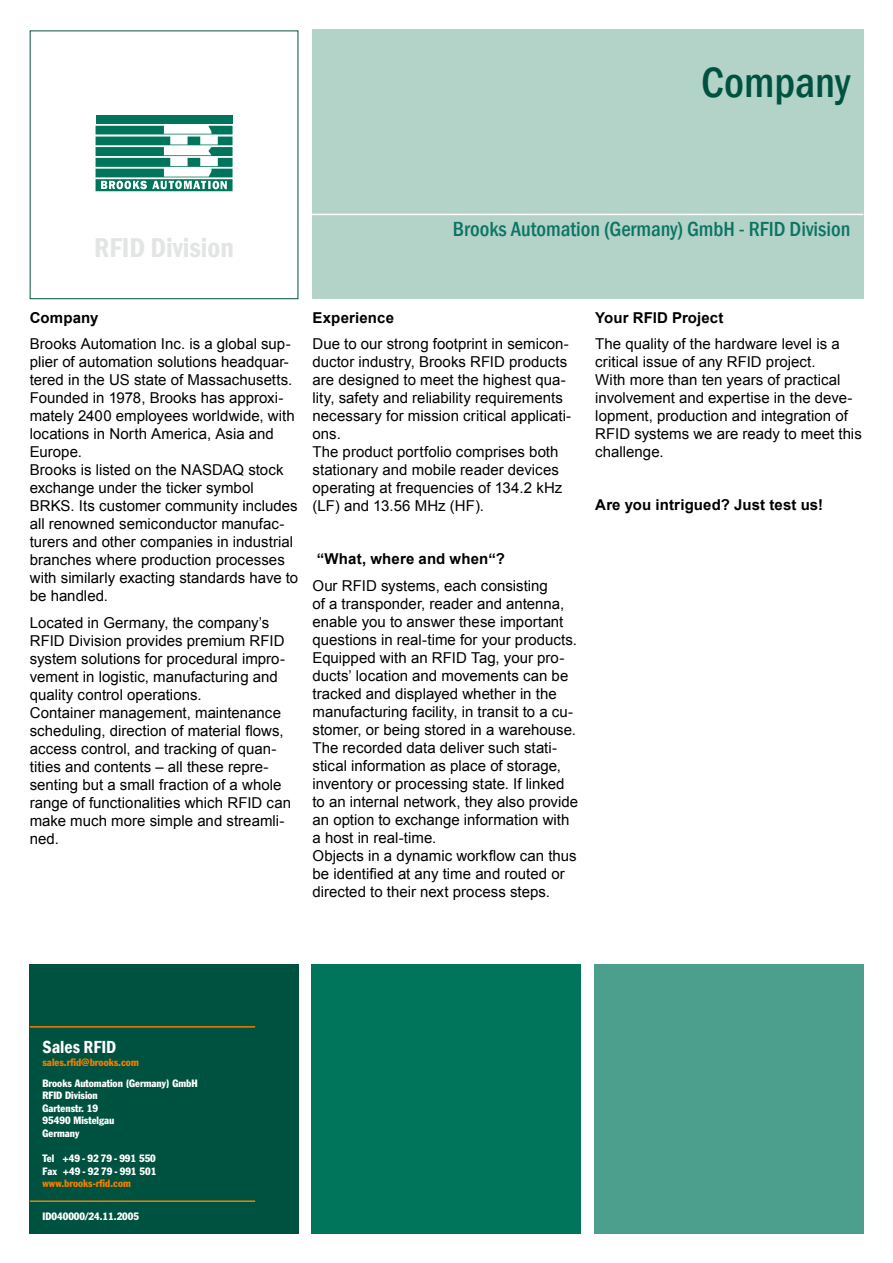
<style>
.page{position:relative;width:893px;height:1263px;background:#fff}
.page>*{position:absolute;margin:0;border:0;box-sizing:border-box;transform-origin:0 0}
.t1{font:500 condensed 43.5px "Franklin Gothic";color:#005240}
.t2{font:600 condensed 28.05px "Franklin Gothic";color:#e3e4e4}
.t3{font:500 condensed 21px "Franklin Gothic";color:#0c7464}
.t4{font:600 condensed 18px "Franklin Gothic";color:#fff}
.t5{font:15px/18px "Arial";color:#000}
.t6{font:700 15px "Arial";letter-spacing:.01em;color:#000}
.t7{font:condensed 10.5px/12.6px "Franklin Gothic";color:#fff}
.t8{font:condensed 10.5px "Franklin Gothic";color:#ee7f00}
</style>
<div class="page">
<div style="left:30px;top:964px;width:269px;height:269px;background:#005240"></div>
<div style="left:312px;top:964px;width:269px;height:269px;background:#00755c"></div>
<div style="left:594px;top:964px;width:270px;height:269px;background:#4b9f8c"></div>
<hr style="left:30px;top:1026px;width:225px;height:1px;background:#ee7f08">
<hr style="left:30px;top:1200px;width:225px;height:2px;background:#ee7f08">
<div style="left:312px;top:30px;width:551px;height:269px;background:#b3d2c8"></div>
<div style="left:96px;top:115px;width:137px;height:9px;background:#00755c"></div>
<svg style="left:96px;top:126px;width:137px;height:65px"></svg>
<hr style="left:312px;top:214px;width:551px;height:1px;background:#fff">
<h1 class="t1" style="left:701px;top:54px;width:151px">Company</h1>
<h2 class="t2" style="left:94px;top:228px;width:141px">RFID Division</h2>
<h3 class="t3" style="left:453px;top:215px;width:399px">Brooks Automation (Germany) GmbH - RFID Division</h3>
<p class="t6" style="left:30px;top:308px;width:70px">Company</p>
<p class="t5" style="left:30px;top:335px;width:270px">Brooks Automation Inc. is a global sup&shy;plier of automation solutions headquar&shy;tered in the US state of Massachusetts.<br>Founded in 1978, Brooks has approxi&shy;mately 2400 employees worldwide, with locations in North America, Asia and Europe.<br>Brooks is listed on the NASDAQ stock exchange under the ticker symbol BRKS. Its customer community includes all renowned semiconductor manufac&shy;turers and other companies in industrial branches where production processes with simi- larly exacting standards have to be handled.</p>
<p class="t5" style="left:30px;top:614px;width:263px">Located in Germany, the company’s RFID Division pro--vides premium RFID system solutions for proce-dural impro&shy;ve--ment in logistic, manufacturing and quality control ope-ra-tions.<br>Container management, maintenance scheduling, direction of material flows, access control, and tracking of quan&shy;tities and contents – all these repre&shy;senting but a small fraction of a whole range of functionalities which RFID can make much more simple and streamli&shy;ned.</p>
<p class="t6" style="left:313px;top:308px;width:83px">Experience</p>
<p class="t5" style="left:313px;top:335px;width:260px">Due to our strong footprint in semicon&shy;ductor industry, Brooks RFID products are designed to meet the highest qua&shy;lity, safety and reliability requirements necessary for mission critical applicati&shy;ons.<br>The product portfolio comprises both stationary and mobile reader devices operating at frequencies of 134.2 kHz (LF) and 13.56 MHz (HF).</p>
<p class="t6" style="left:317px;top:549px;width:190px">“What, where and when“?</p>
<p class="t5" style="left:313px;top:577px;width:267px">Our RFID systems, each consisting<br>of a transponder, reader and antenna, enable you to answer these important questions in real-time for your products.<br>Equipped with an RFID Tag, your pro&shy;ducts’ location and move-ments can be tracked and displayed whether in the manu-facturing facility, in transit to a cu&shy;stomer, or being stored in a warehouse.<br>The recorded data deliver such stati&shy;stical information as place of storage, inventory or pro-cessing state. If linked to an internal network, they also provide an option to exchange information with a host in real-time.<br>Objects in a dynamic workflow can thus be identified at any time and routed or directed to their next process steps.</p>
<p class="t6" style="left:595px;top:308px;width:130px">Your RFID Project</p>
<p class="t5" style="left:595px;top:335px;width:268px">The quality of the hardware level is a critical issue of any RFID project.<br>With more than ten years of practical involvement and expertise in the deve&shy;lopment, production and integration of RFID systems we are ready to meet this challenge.</p>
<p class="t6" style="left:595px;top:495px;width:229px">Are you intrigued? Just test us!</p>
<p class="t4" style="left:43px;top:1035px;width:75px">Sales RFID</p>
<p class="t8" style="left:43px;top:1056px;width:98px">sales.rfid@brooks.com</p>
<p class="t7" style="left:43px;top:1076px;width:157px">Brooks Automation (Germany) GmbH<br>RFID Division<br>Gartenstr. 19<br>95490 Mistelgau<br>Germany</p>
<p class="t7" style="left:43px;top:1152px;width:115px">Tel +49 - 92 79 - 991 550<br>Fax +49 - 92 79 - 991 501</p>
<p class="t8" style="left:43px;top:1177px;width:90px">www.brooks-rfid.com</p>
<p class="t7" style="left:43px;top:1210px;width:98px">ID040000/24.11.2005</p>
</div>
